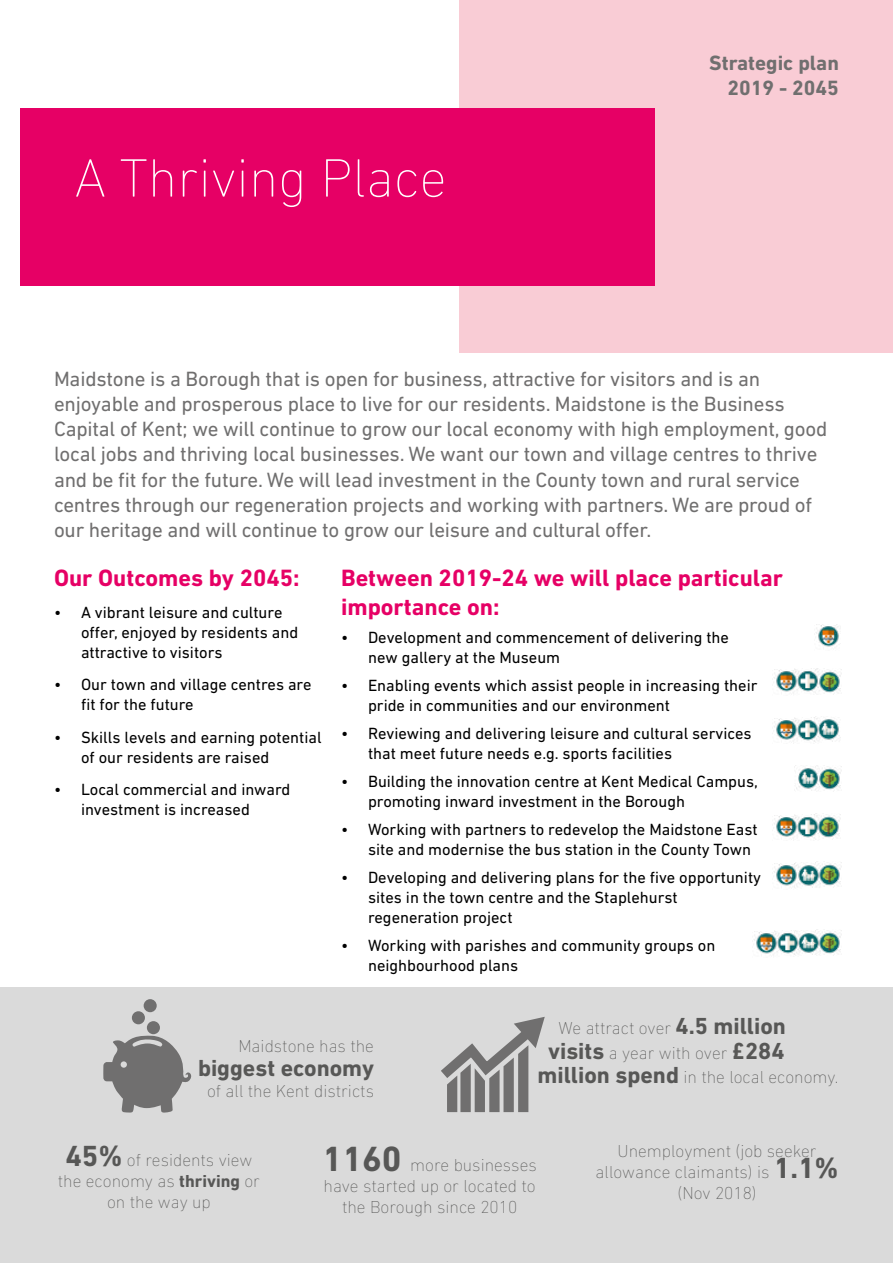
<style>
.page{position:relative;width:893px;height:1263px;background:#fff}
.page>*{position:absolute;margin:0;border:0;box-sizing:border-box;transform-origin:0 0}
.t1{font:200 54.9px "DIN Next LT Pro";color:#fff}
.t2{font:700 24px/28.8px "DIN Next LT Pro";color:#e60065}
.t3{font:700 23.7px "DIN Next LT Pro";color:#575756}
.t4{font:21px/25.2px "DIN Next LT Pro";letter-spacing:-.01em;color:#706f6f}
.t5{font:700 21px/25.2px "DIN Next LT Pro";color:#706f6f;text-align:right}
.t6{font:200 17.7px/21.1px "DIN Next LT Pro";color:#575756;text-align:center}
.t7{font:16.5px/19.8px "DIN Next LT Pro";color:#000}
.s1{font-weight:700;font-size:23.7px}
.s2{font-weight:700;font-size:29.7px}
.s3{font-weight:700}
.s4{font-weight:700;font-size:35.7px}
</style>
<div class="page">
<div style="left:459px;top:0;width:434px;height:352px;background:#f9ccd5"></div>
<div style="left:20px;top:108px;width:635px;height:178px;background:#e60065"></div>
<div style="left:0;top:987px;width:893px;height:276px;background:#dadada"></div>
<svg style="left:441px;top:1016px;width:104px;height:96px"></svg>
<svg style="left:103px;top:1035px;width:89px;height:78px"></svg>
<div style="left:147px;top:1021px;width:13px;height:13px;background:#706f6f;border-radius:50%"></div>
<div style="left:132px;top:1011px;width:13px;height:13px;background:#706f6f;border-radius:50%"></div>
<div style="left:144px;top:999px;width:13px;height:13px;background:#706f6f;border-radius:50%"></div>
<img style="left:816px;top:625px;width:23px;height:22px">
<img style="left:774px;top:670px;width:19px;height:22px">
<img style="left:793px;top:669px;width:22px;height:25px">
<img style="left:815px;top:668px;width:27px;height:27px">
<img style="left:774px;top:718px;width:19px;height:22px">
<img style="left:793px;top:717px;width:22px;height:25px">
<img style="left:815px;top:718px;width:26px;height:24px">
<img style="left:794px;top:765px;width:21px;height:26px">
<img style="left:815px;top:765px;width:27px;height:27px">
<img style="left:774px;top:815px;width:19px;height:22px">
<img style="left:793px;top:814px;width:22px;height:25px">
<img style="left:815px;top:813px;width:26px;height:27px">
<img style="left:774px;top:863px;width:20px;height:23px">
<img style="left:794px;top:862px;width:22px;height:26px">
<img style="left:816px;top:862px;width:26px;height:26px">
<img style="left:754px;top:931px;width:19px;height:23px">
<img style="left:773px;top:930px;width:21px;height:26px">
<img style="left:794px;top:930px;width:22px;height:25px">
<img style="left:816px;top:930px;width:26px;height:26px">
<h1 class="t1" style="left:74px;top:147px;width:374px">A Thriving Place</h1>
<p class="t5" style="left:709px;top:50px;width:131px">Strategic plan<br>2019 - 2045</p>
<p class="t4" style="left:54px;top:366px;width:775px">Maidstone is a Borough that is open for business, attractive for visitors and is an enjoyable and prosperous place to live for our residents. Maidstone is the Business Capital of Kent; we will continue to grow our local economy with high employment, good local jobs and thriving local businesses. We want our town and village centres to thrive and be fit for the future. We will lead investment in the County town and rural service centres through our regeneration projects and working with partners. We are proud of our heritage and will continue to grow our leisure and cultural offer.</p>
<h2 class="t2" style="left:54px;top:563px;width:247px">Our Outcomes by 2045:</h2>
<p class="t7" style="left:81px;top:602px;width:219px;text-indent:-27px">• A vibrant leisure and culture offer, enjoyed by residents and attractive to visitors</p>
<p class="t7" style="left:81px;top:675px;width:232px;text-indent:-27px">• Our town and village centres are fit for the future</p>
<p class="t7" style="left:81px;top:727px;width:242px;text-indent:-27px">• Skills levels and earning potential of our residents are raised</p>
<p class="t7" style="left:81px;top:779px;width:211px;text-indent:-27px">• Local commercial and inward investment is increased</p>
<h2 class="t2" style="left:341px;top:563px;width:444px">Between 2019-24 we will place particular importance on:</h2>
<p class="t7" style="left:368px;top:627px;width:362px;text-indent:-27px">• Development and commencement of delivering the new gallery at the Museum</p>
<p class="t7" style="left:368px;top:675px;width:391px;text-indent:-27px">• Enabling events which assist people in increasing their pride in communities and our environment</p>
<p class="t7" style="left:368px;top:723px;width:385px;text-indent:-27px">• Reviewing and delivering leisure and cultural services that meet future needs e.g. sports facilities</p>
<p class="t7" style="left:368px;top:771px;width:391px;text-indent:-27px">• Building the innovation centre at Kent Medical Campus, promoting inward investment in the Borough</p>
<p class="t7" style="left:368px;top:819px;width:391px;text-indent:-27px">• Working with partners to redevelop the Maidstone East site and modernise the bus station in the County Town</p>
<p class="t7" style="left:368px;top:868px;width:395px;text-indent:-27px">• Developing and delivering plans for the five opportunity sites in the town centre and the Staplehurst regeneration project</p>
<p class="t7" style="left:368px;top:935px;width:349px;text-indent:-27px">• Working with parishes and community groups on neighbourhood plans</p>
<p class="t6" style="left:238px;top:1035px;width:137px">Maidstone has the</p>
<h3 class="t3" style="left:198px;top:1054px;width:178px">biggest economy</h3>
<p class="t6" style="left:207px;top:1080px;width:168px">of all the Kent districts</p>
<p class="t6" style="left:558px;top:1018px;width:229px">We attract over <span class="s1">4.5 million</span></p>
<p class="t6" style="left:548px;top:1042px;width:238px"><span class="s1">visits</span> a year with over <span class="s1">£284</span></p>
<p class="t6" style="left:537px;top:1066px;width:302px"><span class="s1">million spend</span> in the local economy.</p>
<p class="t6" style="left:58px;top:1149px;width:204px"><span class="s2">45%</span> of residents view the economy as <span class="s3">thriving</span> or on the way up</p>
<p class="t6" style="left:596px;top:1140px;width:244px">Unemployment (job seeker allowance claimants) is <span class="s2">1.1% </span>(Nov 2018)</p>
<p class="t6" style="left:323px;top:1154px;width:216px"><span class="s4">1160</span> more businesses have started up or located to the Borough since 2010</p>
</div>
